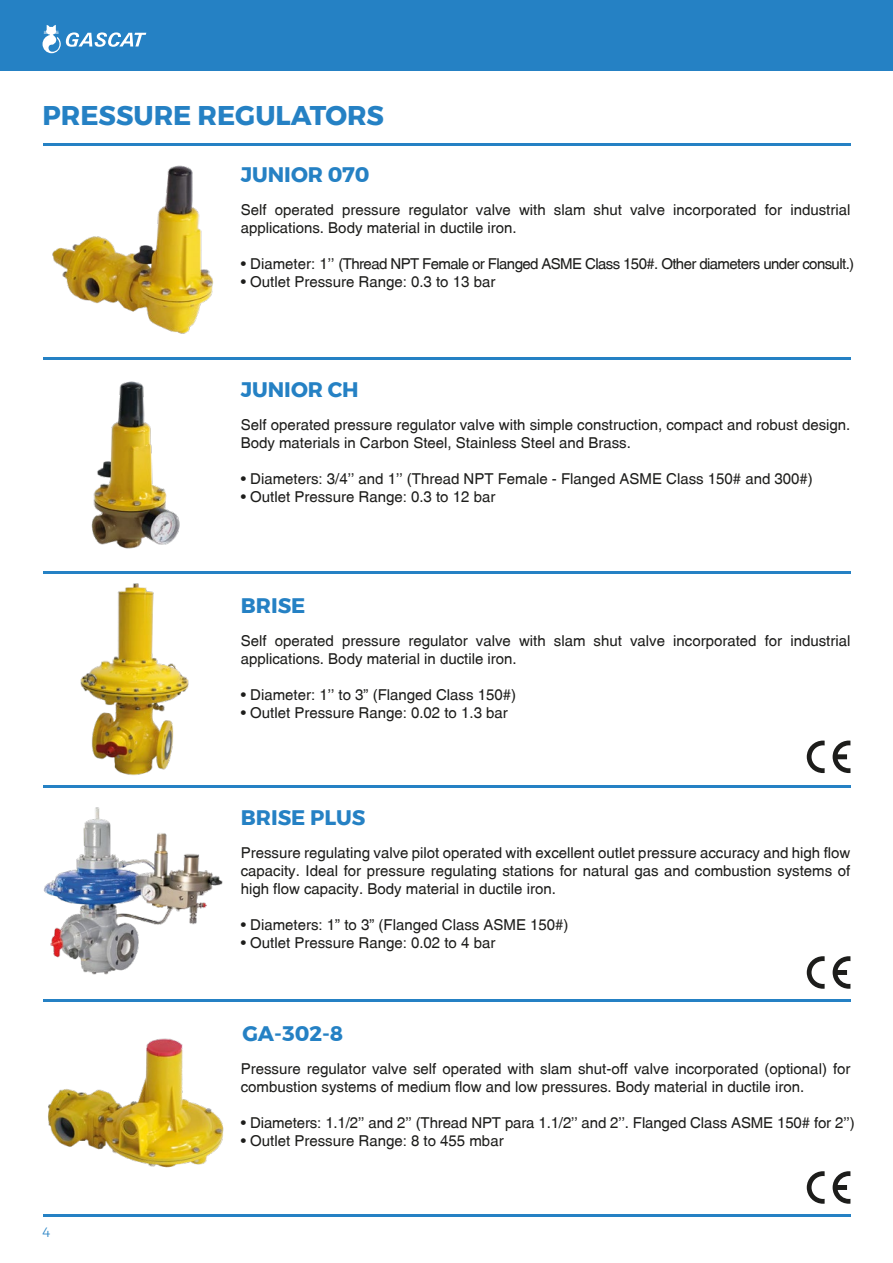
<style>
.page{position:relative;width:893px;height:1263px;background:#fff}
.page>*{position:absolute;margin:0;border:0;box-sizing:border-box;transform-origin:0 0}
.t1{font:700 27px "Montserrat";color:#2581c4}
.t2{font:700 21px "Montserrat";color:#2581c4}
.t3{font:15px/18px "New Zurica";color:#1d1d1b}
.t4{font:15px "New Zurica";letter-spacing:-.04em;color:#1d1d1b}
.t5{font:300 13.5px "Montserrat";color:#2581c4}
</style>
<div class="page">
<img style="left:48px;top:1038px;width:176px;height:130px">
<svg style="left:807px;top:1171px;width:18px;height:33px"></svg>
<svg style="left:833px;top:1171px;width:17px;height:33px"></svg>
<hr style="left:43px;top:143px;width:807px;height:2px;background:#2581c4">
<img style="left:52px;top:165px;width:162px;height:169px">
<img style="left:91px;top:381px;width:89px;height:168px">
<img style="left:80px;top:583px;width:109px;height:193px">
<div style="left:0;top:0;width:893px;height:70px;background:#2581c4"></div>
<svg style="left:43px;top:25px;width:103px;height:28px"></svg>
<hr style="left:43px;top:1214px;width:807px;height:2px;background:#2581c4">
<img style="left:43px;top:807px;width:180px;height:168px">
<svg style="left:807px;top:956px;width:18px;height:33px"></svg>
<svg style="left:833px;top:956px;width:17px;height:33px"></svg>
<svg style="left:807px;top:740px;width:18px;height:33px"></svg>
<svg style="left:833px;top:740px;width:17px;height:33px"></svg>
<hr style="left:43px;top:357px;width:807px;height:2px;background:#2581c4">
<hr style="left:43px;top:571px;width:807px;height:3px;background:#2581c4">
<hr style="left:43px;top:786px;width:807px;height:2px;background:#2581c4">
<hr style="left:43px;top:1000px;width:807px;height:2px;background:#2581c4">
<h1 class="t1" style="left:43px;top:94px;width:343px">PRESSURE REGULATORS</h1>
<h2 class="t2" style="left:241px;top:158px;width:130px">JUNIOR 070</h2>
<p class="t3" style="left:241px;top:200px;width:611px">Self operated pressure regulator valve with slam shut valve incorporated for industrial applications. Body material in ductile iron.</p>
<p class="t4" style="left:241px;top:254px;width:615px">• Diameter: 1’’ (Thread NPT Female or Flanged ASME Class 150#. Other diameters under consult.)</p>
<p class="t3" style="left:241px;top:272px;width:256px">• Outlet Pressure Range: 0.3 to 13 bar</p>
<h2 class="t2" style="left:241px;top:373px;width:120px">JUNIOR CH</h2>
<p class="t3" style="left:241px;top:415px;width:611px">Self operated pressure regulator valve with simple construction, compact and robust design.<br>Body materials in Carbon Steel, Stainless Steel and Brass.</p>
<p class="t3" style="left:241px;top:469px;width:574px">• Diameters: 3/4’’ and 1’’ (Thread NPT Female - Flanged ASME Class 150# and 300#)</p>
<p class="t3" style="left:241px;top:487px;width:256px">• Outlet Pressure Range: 0.3 to 12 bar</p>
<h2 class="t2" style="left:241px;top:588px;width:66px">BRISE</h2>
<p class="t3" style="left:241px;top:631px;width:611px">Self operated pressure regulator valve with slam shut valve incorporated for industrial applications. Body material in ductile iron.</p>
<p class="t3" style="left:241px;top:685px;width:277px">• Diameter: 1’’ to 3” (Flanged Class 150#)</p>
<p class="t3" style="left:241px;top:703px;width:269px">• Outlet Pressure Range: 0.02 to 1.3 bar</p>
<h2 class="t2" style="left:241px;top:801px;width:126px">BRISE PLUS</h2>
<p class="t3" style="left:241px;top:844px;width:611px;text-align:justify">Pressure regulating valve pilot operated with excellent outlet pressure accuracy and high flow capacity. Ideal for pressure regulating stations for natural gas and combustion systems of high flow capacity. Body material in ductile iron.</p>
<p class="t3" style="left:241px;top:916px;width:329px">• Diameters: 1” to 3” (Flanged Class ASME 150#)</p>
<p class="t3" style="left:241px;top:934px;width:256px">• Outlet Pressure Range: 0.02 to 4 bar</p>
<p class="t5" style="left:43px;top:1222px;width:9px">4</p>
<h2 class="t2" style="left:242px;top:1016px;width:102px">GA-302-8</h2>
<p class="t3" style="left:241px;top:1059px;width:611px">Pressure regulator valve self operated with slam shut-off valve incorporated (optional) for combustion systems of medium flow and low pressures. Body material in ductile iron.</p>
<p class="t3" style="left:241px;top:1113px;width:615px">• Diameters: 1.1/2’’ and 2’’ (Thread NPT para 1.1/2’’ and 2’’. Flanged Class ASME 150# for 2’’)</p>
<p class="t3" style="left:241px;top:1131px;width:264px">• Outlet Pressure Range: 8 to 455 mbar</p>
</div>
